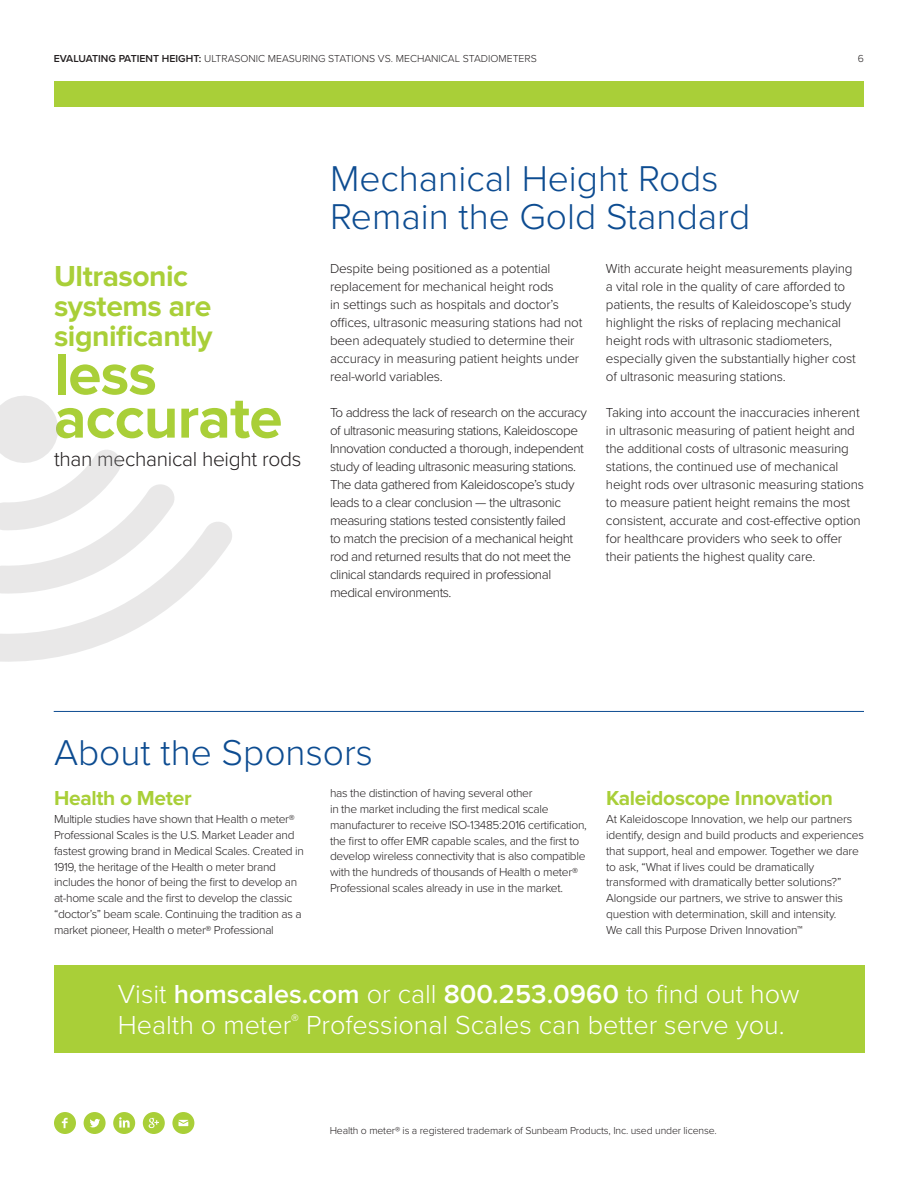
<style>
.page{position:relative;width:918px;height:1188px;background:#fff}
.page>*{position:absolute;margin:0;border:0;box-sizing:border-box;transform-origin:0 0}
.t1{font:700 60px/43.5px "Proxima Nova";letter-spacing:-.015em;color:#a9cf38}
.t2{font:300 37.2px/37.2px "Proxima Nova";color:#0d4c91}
.t3{font:700 30px/30px "Proxima Nova";letter-spacing:-.015em;color:#a9cf38}
.t4{font:300 27px/31.5px "Proxima Nova";color:#fff}
.t5{font:700 21px "Proxima Nova";letter-spacing:-.015em;color:#a9cf38}
.t6{font:300 21px "Proxima Nova";letter-spacing:-.015em;color:#231f20}
.t7{font:300 13.5px/18px "Proxima Nova";letter-spacing:-.015em;color:#231f20}
.t8{font:300 13.5px/18px "Proxima Nova";letter-spacing:-.035em;color:#231f20}
.t9{font:300 12px/15.8px "Proxima Nova";letter-spacing:-.025em;color:#231f20}
.t10{font:300 10.5px "Proxima Nova";letter-spacing:-.015em;color:#231f20}
.s1{font-weight:600}
</style>
<div class="page">
<svg style="left:54px;top:1112px;width:22px;height:22px"></svg>
<svg style="left:84px;top:1112px;width:22px;height:22px"></svg>
<svg style="left:113px;top:1112px;width:22px;height:22px"></svg>
<svg style="left:143px;top:1112px;width:22px;height:22px"></svg>
<svg style="left:172px;top:1112px;width:22px;height:22px"></svg>
<div style="left:54px;top:81px;width:810px;height:26px;background:#a9cf38"></div>
<svg style="left:0;top:396px;width:232px;height:266px"></svg>
<hr style="left:54px;top:711px;width:810px;height:1px;background:#0d4c91">
<div style="left:54px;top:966px;width:810px;height:87px;background:#a9cf38"></div>
<p class="t10" style="left:54px;top:51px;width:485px"><span class="s1">EVALUATING PATIENT HEIGHT:</span> ULTRASONIC MEASURING STATIONS VS. MECHANICAL STADIOMETERS</p>
<h2 class="t2" style="left:330px;top:158px;width:422px">Mechanical Height Rods<br>Remain the Gold Standard</h2>
<p class="t10" style="left:858px;top:51px;width:8px">6</p>
<h3 class="t3" style="left:54px;top:262px;width:160px">Ultrasonic systems are significantly</h3>
<h1 class="t1" style="left:54px;top:355px;width:230px">less accurate</h1>
<h3 class="t6" style="left:54px;top:443px;width:249px">than mechanical height rods</h3>
<p class="t7" style="left:330px;top:259px;width:254px">Despite being positioned as a potential replacement for mechanical height rods<br>in settings such as hospitals and doctor’s offices, ultrasonic measuring stations had not been adequately studied to determine their accuracy in measuring patient heights under real-world variables.</p>
<p class="t8" style="left:330px;top:403px;width:258px">To address the lack of research on the accuracy of ultrasonic measuring stations, Kaleidoscope Innovation conducted a thorough, independent study of leading ultrasonic measuring stations.<br>The data gathered from Kaleidoscope’s study leads to a clear conclusion — the ultrasonic measuring stations tested consistently failed<br>to match the precision of a mechanical height rod and returned results that do not meet the clinical standards required in professional medical environments.</p>
<p class="t7" style="left:606px;top:259px;width:251px">With accurate height measurements playing a vital role in the quality of care afforded to patients, the results of Kaleidoscope’s study highlight the risks of replacing mechanical height rods with ultrasonic stadiometers, especially given the substantially higher cost of ultrasonic measuring stations.</p>
<p class="t7" style="left:606px;top:403px;width:259px">Taking into account the inaccuracies inherent in ultrasonic measuring of patient height and the additional costs of ultrasonic measuring stations, the continued use of mechanical height rods over ultrasonic measuring stations to measure patient height remains the most consistent, accurate and cost-effective option for healthcare providers who seek to offer their patients the highest quality care.</p>
<h2 class="t2" style="left:54px;top:732px;width:320px">About the Sponsors</h2>
<h3 class="t5" style="left:54px;top:788px;width:139px">Health o Meter</h3>
<p class="t9" style="left:54px;top:811px;width:251px">Multiple studies have shown that Health o meter® Professional Scales is the U.S. Market Leader and fastest growing brand in Medical Scales. Created in 1919, the heritage of the Health o meter brand includes the honor of being the first to develop an at-home scale and the first to develop the classic “doctor’s” beam scale. Continuing the tradition as a market pioneer, Health o meter® Professional</p>
<p class="t9" style="left:330px;top:785px;width:258px">has the distinction of having several other<br>in the market including the first medical scale manufacturer to receive ISO-13485:2016 certification, the first to offer EMR capable scales, and the first to develop wireless connectivity that is also compatible with the hundreds of thousands of Health o meter® Professional scales already in use in the market.</p>
<h3 class="t5" style="left:606px;top:788px;width:228px">Kaleidoscope Innovation</h3>
<p class="t9" style="left:606px;top:811px;width:259px">At Kaleidoscope Innovation, we help our partners identify, design and build products and experiences that support, heal and empower. Together we dare to ask, “What if lives could be dramatically transformed with dramatically better solutions?” Alongside our partners, we strive to answer this question with determination, skill and intensity.<br>We call this Purpose Driven Innovation™</p>
<h3 class="t4" style="left:118px;top:977px;width:683px">Visit <span class="s1">homscales.com</span> or call <span class="s1">800.253.0960</span> to find out how<br>Health o meter<sup>®</sup> Professional Scales can better serve you.</h3>
<p class="t10" style="left:330px;top:1123px;width:388px">Health o meter® is a registered trademark of Sunbeam Products, Inc. used under license.</p>
</div>
